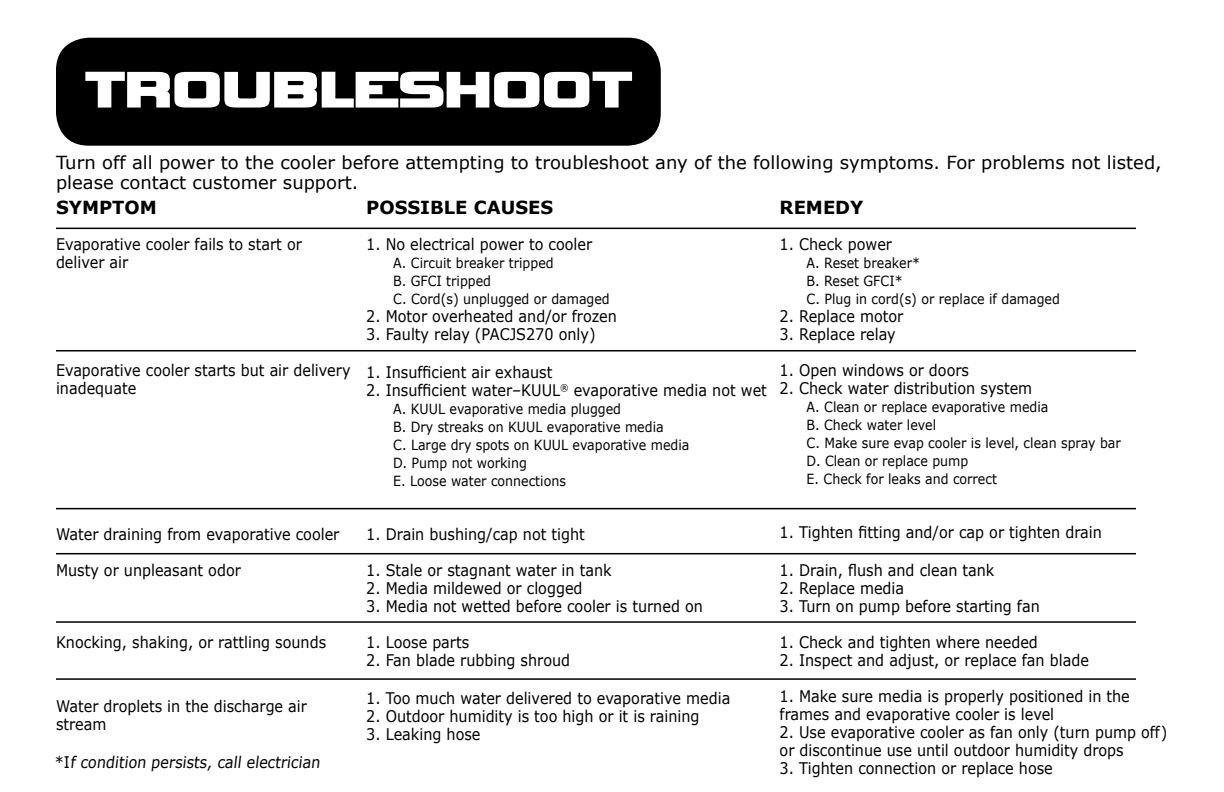
<style>
.page{position:relative;width:1224px;height:792px;background:#fff}
.page>*{position:absolute;margin:0;border:0;box-sizing:border-box;transform-origin:0 0}
.t1{font:72px "Vipnagorgialla";color:#fff}
.t2{font:18px/20px "Verdana";color:#000}
.t3{font:700 18px "Verdana";color:#000}
.t4{font:16px/18px "Verdana";color:#000;scale:.9 1}
.t5{font:14px/18px "Verdana";color:#000;scale:.9 1}
</style>
<div class="page">
<div style="left:56px;top:38px;width:605px;height:108px;background:#000;border-radius:33px"></div>
<hr style="left:56px;top:350px;width:1080px;height:1px;background:#000">
<hr style="left:56px;top:228px;width:1080px;height:1px;background:#000">
<hr style="left:56px;top:508px;width:1080px;height:1px;background:#000">
<hr style="left:56px;top:553px;width:1080px;height:1px;background:#000">
<hr style="left:56px;top:621px;width:1080px;height:2px;background:#000">
<hr style="left:56px;top:678px;width:1080px;height:2px;background:#000">
<h1 class="t1" style="left:84px;top:59px;width:549px">TROUBLESHOOT</h1>
<p class="t2" style="left:56px;top:154px;width:1107px">Turn off all power to the cooler before attempting to troubleshoot any of the following symptoms. For problems not listed, please contact customer support.</p>
<p class="t3" style="left:56px;top:200px;width:102px">SYMPTOM</p>
<p class="t4" style="left:56px;top:236px;width:275px">Evaporative cooler fails to start or deliver air</p>
<p class="t4" style="left:56px;top:362px;width:329px">Evaporative cooler starts but air delivery inadequate</p>
<p class="t4" style="left:56px;top:526px;width:316px">Water draining from evaporative cooler</p>
<p class="t4" style="left:56px;top:562px;width:207px">Musty or unpleasant odor</p>
<p class="t4" style="left:56px;top:634px;width:302px">Knocking, shaking, or rattling sounds</p>
<p class="t4" style="left:56px;top:698px;width:280px">Water droplets in the discharge air stream</p>
<p class="t4" style="left:55px;top:754px;width:298px">*If condition persists, call electrician</p>
<p class="t3" style="left:366px;top:200px;width:188px">POSSIBLE CAUSES</p>
<p class="t4" style="left:366px;top:236px;width:253px">1. No electrical power to cooler</p>
<p class="t5" style="left:393px;top:255px;width:242px">A. Circuit breaker tripped<br>B. GFCI tripped<br>C. Cord(s) unplugged or damaged</p>
<p class="t4" style="left:366px;top:308px;width:280px">2. Motor overheated and/or frozen</p>
<p class="t4" style="left:366px;top:326px;width:256px">3. Faulty relay (PACJS270 only)</p>
<p class="t4" style="left:366px;top:363px;width:208px">1. Insufficient air exhaust</p>
<p class="t4" style="left:366px;top:381px;width:447px">2. Insufficient water–KUUL<sup>®</sup> evaporative media not wet</p>
<p class="t5" style="left:393px;top:401px;width:331px">A. KUUL evaporative media plugged<br>B. Dry streaks on KUUL evaporative media<br>C. Large dry spots on KUUL evaporative media<br>D. Pump not working<br>E. Loose water connections</p>
<p class="t3" style="left:780px;top:200px;width:85px">REMEDY</p>
<p class="t4" style="left:780px;top:236px;width:127px">1. Check power</p>
<p class="t5" style="left:807px;top:255px;width:283px">A. Reset breaker*<br>B. Reset GFCI*<br>C. Plug in cord(s) or replace if damaged</p>
<p class="t4" style="left:780px;top:308px;width:139px">2. Replace motor</p>
<p class="t4" style="left:780px;top:326px;width:131px">3. Replace relay</p>
<p class="t4" style="left:780px;top:362px;width:212px">1. Open windows or doors</p>
<p class="t4" style="left:780px;top:380px;width:282px">2. Check water distribution system</p>
<p class="t5" style="left:807px;top:399px;width:351px">A. Clean or replace evaporative media<br>B. Check water level<br>C. Make sure evap cooler is level, clean spray bar<br>D. Clean or replace pump<br>E. Check for leaks and correct</p>
<p class="t4" style="left:366px;top:526px;width:244px">1. Drain bushing/cap not tight</p>
<p class="t4" style="left:366px;top:562px;width:274px">1. Stale or stagnant water in tank</p>
<p class="t4" style="left:366px;top:580px;width:242px">2. Media mildewed or clogged</p>
<p class="t4" style="left:366px;top:598px;width:376px">3. Media not wetted before cooler is turned on</p>
<p class="t4" style="left:366px;top:634px;width:116px">1. Loose parts</p>
<p class="t4" style="left:366px;top:652px;width:228px">2. Fan blade rubbing shroud</p>
<p class="t4" style="left:366px;top:690px;width:406px">1. Too much water delivered to evaporative media</p>
<p class="t4" style="left:366px;top:708px;width:372px">2. Outdoor humidity is too high or it is raining</p>
<p class="t4" style="left:366px;top:726px;width:128px">3. Leaking hose</p>
<p class="t4" style="left:780px;top:523px;width:360px">1. Tighten fitting and/or cap or tighten drain</p>
<p class="t4" style="left:780px;top:561px;width:240px">1. Drain, flush and clean tank</p>
<p class="t4" style="left:780px;top:580px;width:140px">2. Replace media</p>
<p class="t4" style="left:780px;top:598px;width:291px">3. Turn on pump before starting fan</p>
<p class="t4" style="left:780px;top:634px;width:289px">1. Check and tighten where needed</p>
<p class="t4" style="left:780px;top:652px;width:345px">2. Inspect and adjust, or replace fan blade</p>
<p class="t4" style="left:780px;top:688px;width:391px">1. Make sure media is properly positioned in the frames and evaporative cooler is level</p>
<p class="t4" style="left:780px;top:724px;width:432px">2. Use evaporative cooler as fan only (turn pump off) or discontinue use until outdoor humidity drops</p>
<p class="t4" style="left:780px;top:760px;width:305px">3. Tighten connection or replace hose</p>
</div>
